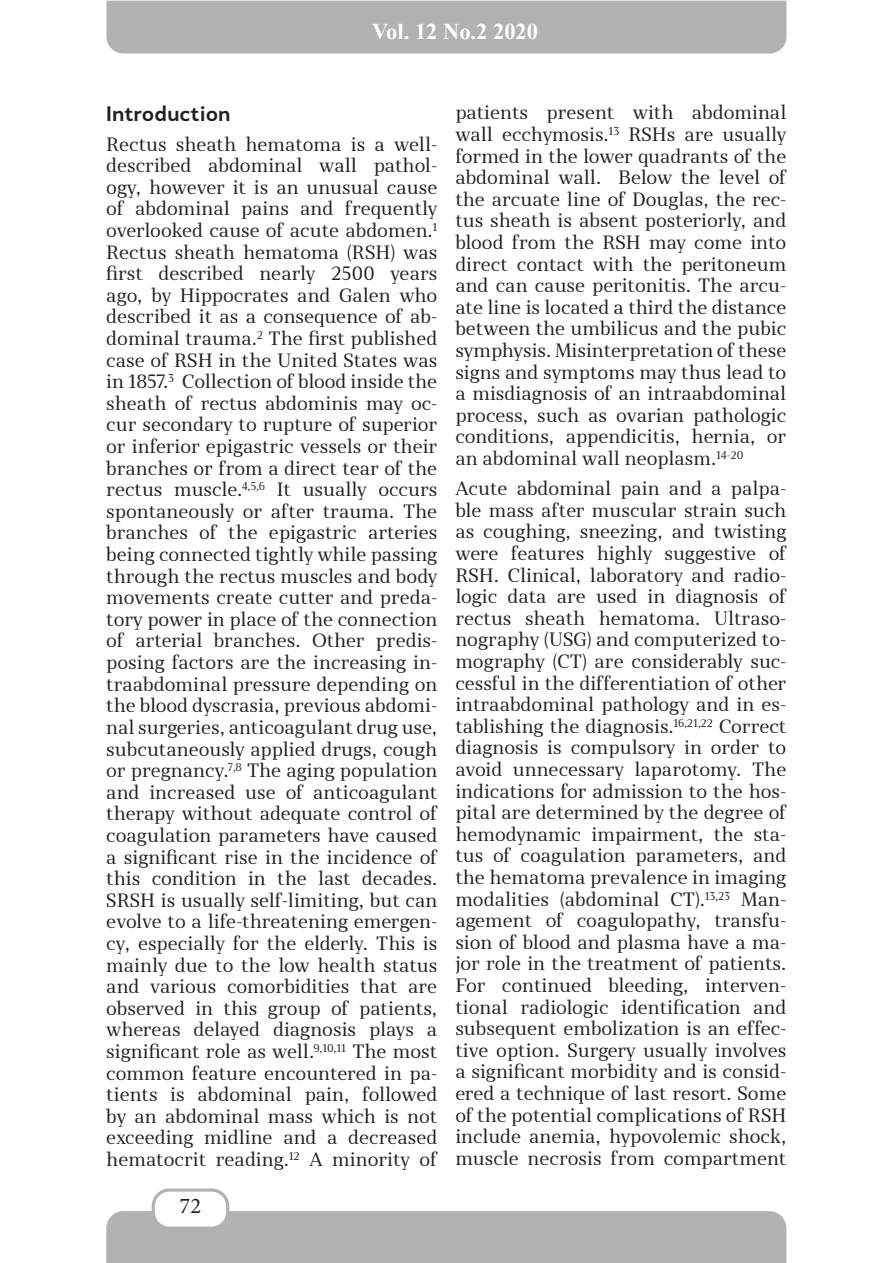
<style>
.page{position:relative;width:893px;height:1263px;background:#fff}
.page>*{position:absolute;margin:0;border:0;box-sizing:border-box;transform-origin:0 0}
.t1{font:700 22.5px "Times New Roman";color:#fff}
.t2{font:22.5px "Minion Pro";color:#231f20}
.t3{font:700 19.5px "Skola Sans";color:#231f20}
.t4{font:18px/21.6px "Skola Serif";color:#231f20;text-align:justify}
</style>
<div class="page">
<div style="left:106px;top:1px;width:680px;height:53px;background:#b2b2b2"></div>
<div style="left:106px;top:1211px;width:680px;height:52px;background:#b2b2b2"></div>
<div style="left:153px;top:1190px;width:75px;height:38px;background:#fff;border-radius:16px"></div>
<div style="left:152px;top:1188px;width:77px;height:42px;border:3px solid #b2b2b2;border-radius:16px"></div>
<p class="t1" style="left:372px;top:15px;width:168px">Vol. 12 No.2 2020</p>
<p class="t3" style="left:106px;top:101px;width:126px">Introduction</p>
<p class="t4" style="left:106px;top:133px;width:333px">Rectus sheath hematoma is a well&shy;described abdominal wall pathol&shy;ogy, however it is an unusual cause of abdominal pains and frequently overlooked cause of acute abdomen.<sup>1<br></sup>Rectus sheath hematoma (RSH) was first described nearly 2500 years ago, by Hippocrates and Galen who described it as a consequence of ab&shy;dominal trauma.<sup>2</sup> The first published case of RSH in the United States was in 1857.<sup>3</sup> Collection of blood inside the sheath of rectus abdominis may oc&shy;cur secondary to rupture of superior or inferior epigastric vessels or their branches or from a direct tear of the rectus muscle.<sup>4,5,6</sup> It usually occurs spontaneously or after trauma. The branches of the epigastric arteries being connected tightly while passing through the rectus muscles and body movements create cutter and preda&shy;tory power in place of the connection of arterial branches. Other predis&shy;posing factors are the increasing in&shy;traabdominal pressure depending on the blood dyscrasia, previous abdomi&shy;nal surgeries, anticoagulant drug use, subcutaneously applied drugs, cough or pregnancy.<sup>7,8</sup> The aging population and increased use of anticoagulant therapy without adequate control of coagulation parameters have caused a significant rise in the incidence of this condition in the last decades.<br>SRSH is usually self-limiting, but can evolve to a life-threatening emergen&shy;cy, especially for the elderly. This is mainly due to the low health status and various comorbidities that are observed in this group of patients, whereas delayed diagnosis plays a significant role as well.<sup>9,10,11</sup> The most common feature encountered in pa&shy;tients is abdominal pain, followed by an abdominal mass which is not exceeding midline and a decreased hematocrit reading.<sup>12</sup> A minority of</p>
<p class="t2" style="left:180px;top:1190px;width:23px">72</p>
<p class="t4" style="left:455px;top:102px;width:333px">patients present with abdominal wall ecchymosis.<sup>13</sup> RSHs are usually formed in the lower quadrants of the abdominal wall. Below the level of the arcuate line of Douglas, the rec&shy;tus sheath is absent posteriorly, and blood from the RSH may come into direct contact with the peritoneum and can cause peritonitis. The arcu&shy;ate line is located a third the distance between the umbilicus and the pubic symphysis. Misinterpretation of these signs and symptoms may thus lead to a misdiagnosis of an intraabdominal process, such as ovarian pathologic conditions, appendicitis, hernia, or an abdominal wall neoplasm.<sup>14-20</sup></p>
<p class="t4" style="left:455px;top:478px;width:333px">Acute abdominal pain and a palpa&shy;ble mass after muscular strain such as coughing, sneezing, and twisting were features highly suggestive of RSH. Clinical, laboratory and radio&shy;logic data are used in diagnosis of rectus sheath hematoma. Ultraso&shy;nography (USG) and computerized to&shy;mography (CT) are considerably suc&shy;cessful in the differentiation of other intraabdominal pathology and in es&shy;tablishing the diagnosis.<sup>16,21,22</sup> Correct diagnosis is compulsory in order to avoid unnecessary laparotomy. The indications for admission to the hos&shy;pital are determined by the degree of hemodynamic impairment, the sta&shy;tus of coagulation parameters, and the hematoma prevalence in imaging modalities (abdominal CT).<sup>13,23</sup> Man&shy;agement of coagulopathy, transfu&shy;sion of blood and plasma have a ma&shy;jor role in the treatment of patients.<br>For continued bleeding, interven&shy;tional radiologic identification and subsequent embolization is an effec&shy;tive option. Surgery usually involves a significant morbidity and is consid&shy;ered a technique of last resort. Some of the potential complications of RSH include anemia, hypovolemic shock, muscle necrosis from compartment</p>
</div>
